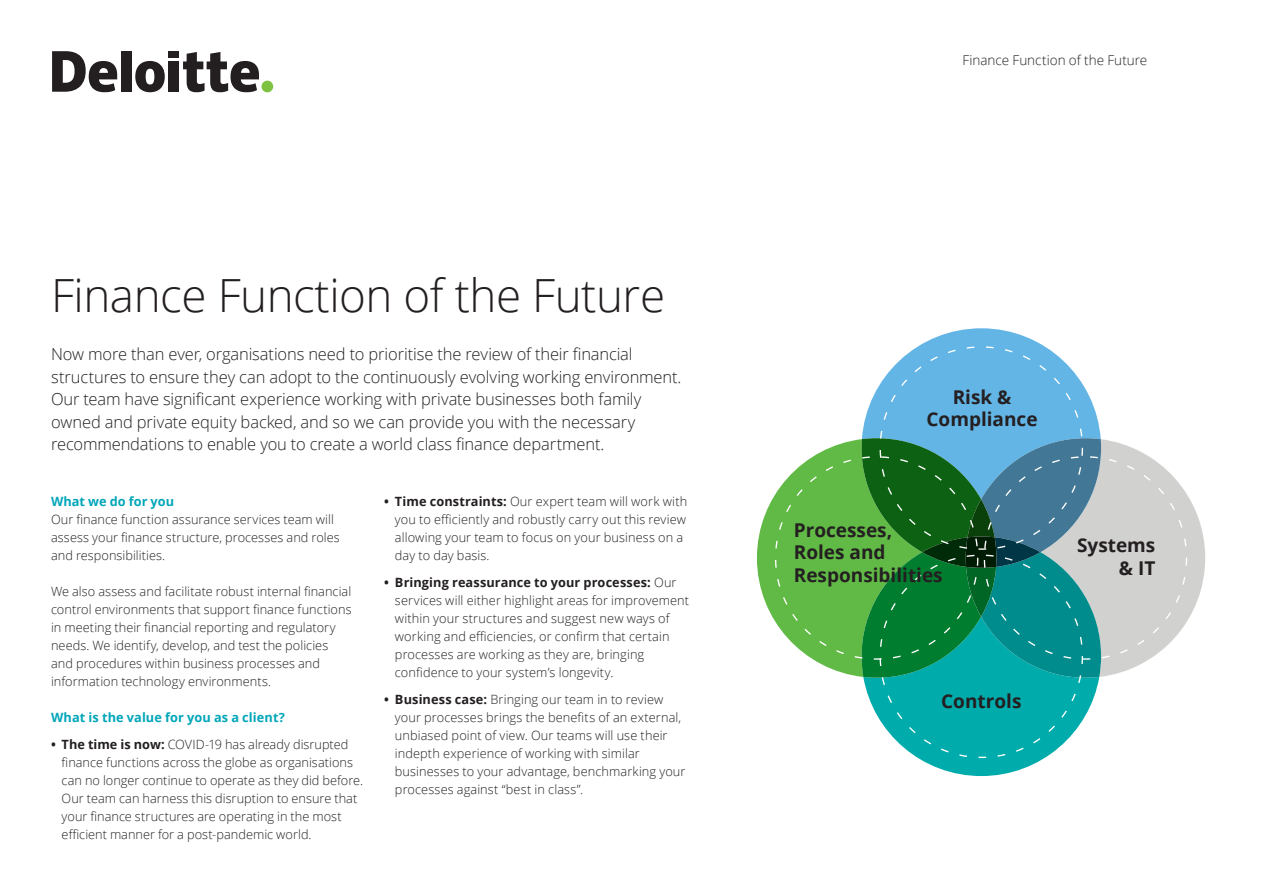
<style>
.page{position:relative;width:1263px;height:893px;background:#fff}
.page>*{position:absolute;margin:0;border:0;box-sizing:border-box;transform-origin:0 0}
.Story_heading_light{font:300 45.75px "Open Sans";letter-spacing:-.01em;color:#231f20}
.t1{font:700 19.05px/22.8px "Open Sans";color:#241f21;text-align:center}
.t2{font:300 16.5px/22.5px "Open Sans";letter-spacing:-.01em;color:#231f20}
.Body_copy__8_5_12pt{font:300 13.5px "Open Sans";color:#231f20}
.Body_copy__8_5_12pt-2{font:300 12.75px/18px "Open Sans";letter-spacing:.005em;color:#231f20}
.Subhead_A__8_5_12pt{font:700 12.75px "Open Sans";letter-spacing:.005em;color:#00a6b9}
.s1{font-weight:700}
</style>
<div class="page">
<div style="left:261px;top:81px;width:12px;height:11px;background:#7fc241;border-radius:50%"></div>
<div style="left:121px;top:51px;width:10px;height:41px;background:#231f20"></div>
<svg style="left:135px;top:61px;width:30px;height:31px"></svg>
<div style="left:169px;top:61px;width:10px;height:31px;background:#231f20"></div>
<div style="left:169px;top:51px;width:10px;height:7px;background:#231f20"></div>
<svg style="left:183px;top:52px;width:76px;height:40px"></svg>
<svg style="left:52px;top:51px;width:65px;height:41px"></svg>
<svg style="left:757px;top:328px;width:448px;height:448px"></svg>
<p class="Story_heading_light" style="left:51px;top:264px;width:616px">Finance Function of the Future</p>
<p class="t2" style="left:51px;top:343px;width:632px">Now more than ever, organisations need to prioritise the review of their financial structures to ensure they can adopt to the continuously evolving working environment.<br>Our team have significant experience working with private businesses both family owned and private equity backed, and so we can provide you with the necessary recommendations to enable you to create a world class finance department.</p>
<p class="Subhead_A__8_5_12pt" style="left:51px;top:492px;width:125px">What we do for you</p>
<p class="Body_copy__8_5_12pt-2" style="left:51px;top:510px;width:290px">Our finance function assurance services team will assess your finance structure, processes and roles and responsibilities.</p>
<p class="Body_copy__8_5_12pt-2" style="left:51px;top:582px;width:302px">We also assess and facilitate robust internal financial control environments that support finance functions in meeting their financial reporting and regulatory needs. We identify, develop, and test the policies and procedures within business processes and information technology environments.</p>
<p class="Subhead_A__8_5_12pt" style="left:51px;top:708px;width:235px">What is the value for you as a client?</p>
<p class="Body_copy__8_5_12pt-2" style="left:62px;top:735px;width:303px;text-indent:-11px"><span class="s1">• The time is now:</span> COVID-19 has already disrupted finance functions across the globe as organisations can no longer continue to operate as they did before.<br>Our team can harness this disruption to ensure that your finance structures are operating in the most efficient manner for a post-pandemic world.</p>
<p class="Body_copy__8_5_12pt-2" style="left:395px;top:492px;width:294px;text-indent:-11px"><span class="s1">• Time constraints:</span> Our expert team will work with you to efficiently and robustly carry out this review allowing your team to focus on your business on a day to day basis.</p>
<p class="Body_copy__8_5_12pt-2" style="left:395px;top:573px;width:296px;text-indent:-11px"><span class="s1">• Bringing reassurance to your processes:</span> Our services will either highlight areas for improvement within your structures and suggest new ways of working and efficiencies, or confirm that certain processes are working as they are, bringing confidence to your system’s longevity.</p>
<p class="Body_copy__8_5_12pt-2" style="left:395px;top:690px;width:292px;text-indent:-11px"><span class="s1">• Business case:</span> Bringing our team in to review your processes brings the benefits of an external, unbiased point of view. Our teams will use their indepth experience of working with similar businesses to your advantage, benchmarking your processes against “best in class”.</p>
<p class="Body_copy__8_5_12pt" style="left:962px;top:51px;width:186px">Finance Function of the Future</p>
<h2 class="t1" style="left:926px;top:385px;width:113px">Risk &amp;<br>Compliance</h2>
<h2 class="t1" style="left:794px;top:518px;width:150px;text-align:left">Processes,<br>Roles and<br>Responsibilities</h2>
<h2 class="t1" style="left:1077px;top:533px;width:80px;text-align:right">Systems &amp; IT</h2>
<h2 class="t1" style="left:941px;top:689px;width:82px">Controls</h2>
</div>
